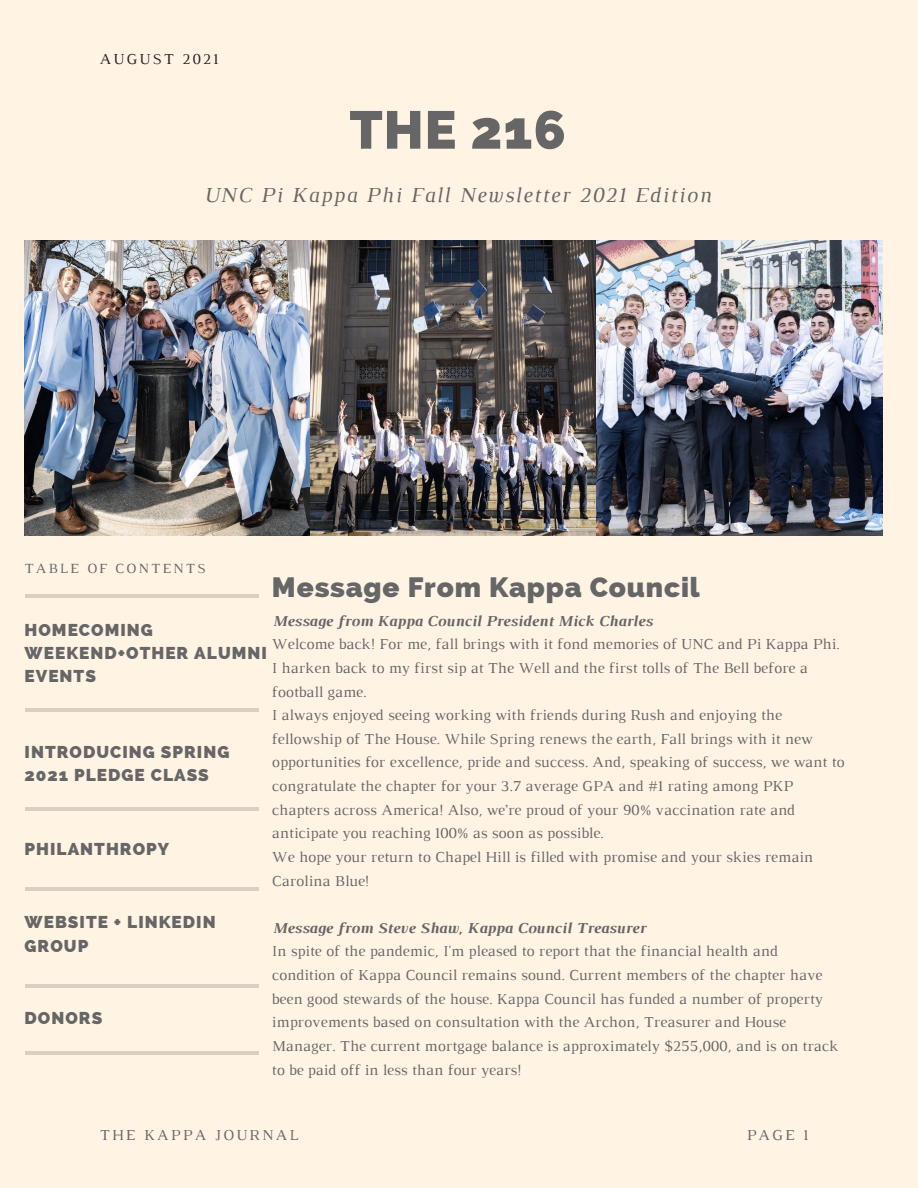
<style>
.page{position:relative;width:918px;height:1188px;background:#fff3e4}
.page>*{position:absolute;margin:0;border:0;box-sizing:border-box;transform-origin:0 0}
.t1{font:800 53.1px "Raleway";letter-spacing:.02em;color:#666}
.t2{font:800 28.05px "Raleway";letter-spacing:.03em;color:#666}
.t3{font:italic 21.75px "Luthier";letter-spacing:.07em;color:#666}
.t4{font:800 17.25px/23.4px "Raleway";letter-spacing:.06em;color:#666}
.t5{font:15.45px/23.7px "Luthier";color:#666}
.t6{font:italic 700 15.45px "Luthier";color:#666}
.t7{font:15.45px "Luthier";letter-spacing:.14em;color:#666}
.t8{font:15.45px "Luthier";letter-spacing:.14em;color:#222}
.t9{font:14.25px "Luthier";letter-spacing:.14em;color:#666}
</style>
<div class="page">
<hr style="left:25px;top:595px;width:233px;height:3px;background:#000">
<hr style="left:25px;top:709px;width:233px;height:3px;background:#000">
<hr style="left:25px;top:807px;width:233px;height:4px;background:#dacfc2">
<hr style="left:25px;top:887px;width:233px;height:3px;background:#000">
<hr style="left:25px;top:984px;width:233px;height:3px;background:#000">
<hr style="left:25px;top:1052px;width:233px;height:3px;background:#000">
<img style="left:24px;top:241px;width:858px;height:295px">
<p class="t8" style="left:100px;top:54px;width:120px">AUGUST 2021</p>
<p class="t1" style="left:350px;top:99px;width:218px">THE 216</p>
<p class="t3" style="left:204px;top:187px;width:509px">UNC Pi Kappa Phi Fall Newsletter 2021 Edition</p>
<p class="t9" style="left:25px;top:564px;width:183px">TABLE OF CONTENTS</p>
<p class="t2" style="left:272px;top:571px;width:430px">Message From Kappa Council</p>
<p class="t6" style="left:272px;top:615px;width:381px">Message from Kappa Council President Mick Charles</p>
<p class="t5" style="left:272px;top:634px;width:569px">Welcome back! For me, fall brings with it fond memories of UNC and Pi Kappa Phi.<br>I harken back to my first sip at The Well and the first tolls of The Bell before a football game.</p>
<p class="t5" style="left:272px;top:704px;width:574px">I always enjoyed seeing working with friends during Rush and enjoying the fellowship of The House. While Spring renews the earth, Fall brings with it new opportunities for excellence, pride and success. And, speaking of success, we want to congratulate the chapter for your 3.7 average GPA and #1 rating among PKP chapters across America! Also, we’re proud of your 90% vaccination rate and anticipate you reaching 100% as soon as possible.</p>
<p class="t5" style="left:272px;top:846px;width:543px">We hope your return to Chapel Hill is filled with promise and your skies remain<br>Carolina Blue!</p>
<p class="t6" style="left:272px;top:922px;width:375px">Message from Steve Shaw, Kappa Council Treasurer</p>
<p class="t5" style="left:272px;top:941px;width:568px">In spite of the pandemic, I'm pleased to report that the financial health and condition of Kappa Council remains sound. Current members of the chapter have been good stewards of the house. Kappa Council has funded a number of property improvements based on consultation with the Archon, Treasurer and House Manager. The current mortgage balance is approximately $255,000, and is on track to be paid off in less than four years!</p>
<p class="t4" style="left:25px;top:618px;width:244px">HOMECOMING<br>WEEKEND+OTHER ALUMNI<br>EVENTS</p>
<p class="t4" style="left:25px;top:740px;width:206px">INTRODUCING SPRING<br>2021 PLEDGE CLASS</p>
<p class="t4" style="left:25px;top:837px;width:146px">PHILANTHROPY</p>
<p class="t4" style="left:25px;top:911px;width:193px">WEBSITE + LINKEDIN<br>GROUP</p>
<p class="t4" style="left:25px;top:1006px;width:79px">DONORS</p>
<p class="t7" style="left:100px;top:1129px;width:200px">THE KAPPA JOURNAL</p>
<p class="t5" style="left:747px;top:1124px;width:63px">PAGE 1</p>
</div>
